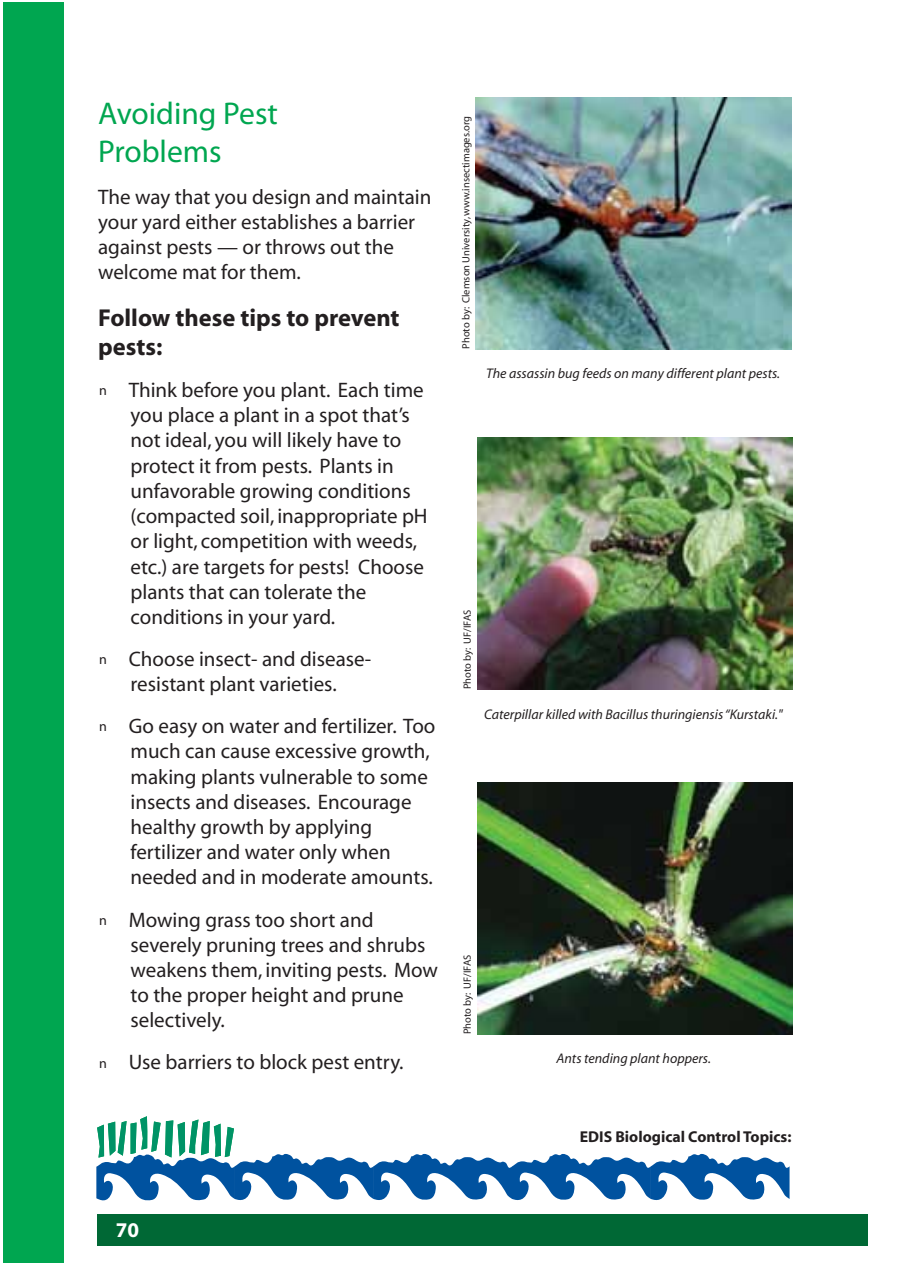
<style>
.page{position:relative;width:897px;height:1266px;background:#fff}
.page>*{position:absolute;margin:0;border:0;box-sizing:border-box;transform-origin:0 0}
.t1{font:31.5px/37.8px "Myriad Pro";color:#00a650}
.t2{font:700 24.5px/29.4px "Myriad";color:#231f20}
.t3{font:21px/25.2px "Myriad";color:#231f20}
.t4{font:700 21px "Myriad";color:#fff}
.t5{font:700 15.75px "Myriad";color:#231f20}
.t6{font:italic 14px "Myriad";color:#231f20}
.t7{font:10.5px "Myriad";color:#231f20}
.s1{font-family:"Myriad Pro";font-size:14px}
</style>
<div class="page">
<div style="left:97px;top:1213px;width:769px;height:31px;background:#006835"></div>
<div style="left:3px;top:3px;width:60px;height:1260px;background:#00a650"></div>
<svg style="left:96px;top:1116px;width:693px;height:84px"></svg>
<img style="left:476px;top:97px;width:315px;height:252px">
<img style="left:477px;top:438px;width:315px;height:252px">
<img style="left:477px;top:782px;width:315px;height:252px">
<p class="t1" style="left:98px;top:96px;width:181px">Avoiding Pest<br>Problems</p>
<p class="t3" style="left:98px;top:186px;width:335px">The way that you design and maintain your yard either establishes a barrier against pests — or throws out the welcome mat for them.</p>
<p class="t2" style="left:98px;top:304px;width:303px">Follow these tips to prevent pests:</p>
<p class="t3" style="left:130px;top:379px;width:298px;text-indent:-31px"><span class="s1">n</span> Think before you plant. Each time you place a plant in a spot that’s not ideal, you will likely have to protect it from pests. Plants in unfavorable growing conditions (compacted soil, inappropriate pH or light, competition with weeds, etc.) are targets for pests! Choose plants that can tolerate the conditions in your yard.</p>
<p class="t3" style="left:99px;top:648px;width:273px;text-align:center"><span class="s1">n</span> Choose insect- and disease&shy;resistant plant varieties.</p>
<p class="t3" style="left:130px;top:715px;width:306px;text-indent:-31px"><span class="s1">n</span> Go easy on water and fertilizer. Too much can cause excessive growth, making plants vulnerable to some insects and diseases. Encourage healthy growth by applying fertilizer and water only when needed and in moderate amounts.</p>
<p class="t3" style="left:130px;top:908px;width:309px;text-indent:-31px"><span class="s1">n</span> Mowing grass too short and severely pruning trees and shrubs weakens them, inviting pests. Mow to the proper height and prune selectively.</p>
<p class="t3" style="left:99px;top:1051px;width:306px"><span class="s1">n</span> Use barriers to block pest entry.</p>
<p class="t7" style="left:462px;top:349px;width:234px;rotate:-90deg">Photo by: Clemson University, www.insectimages.org</p>
<p class="t6" style="left:486px;top:368px;width:295px">The assassin bug feeds on many different plant pests.</p>
<p class="t7" style="left:463px;top:689px;width:81px;rotate:-90deg">Photo by: UF/IFAS</p>
<p class="t6" style="left:484px;top:708px;width:299px">Caterpillar killed with Bacillus thuringiensis “Kurstaki."</p>
<p class="t7" style="left:463px;top:1034px;width:81px;rotate:-90deg">Photo by: UF/IFAS</p>
<p class="t6" style="left:556px;top:1053px;width:156px">Ants tending plant hoppers.</p>
<p class="t5" style="left:579px;top:1130px;width:213px">EDIS Biological Control Topics:</p>
<p class="t4" style="left:116px;top:1221px;width:25px">70</p>
</div>
